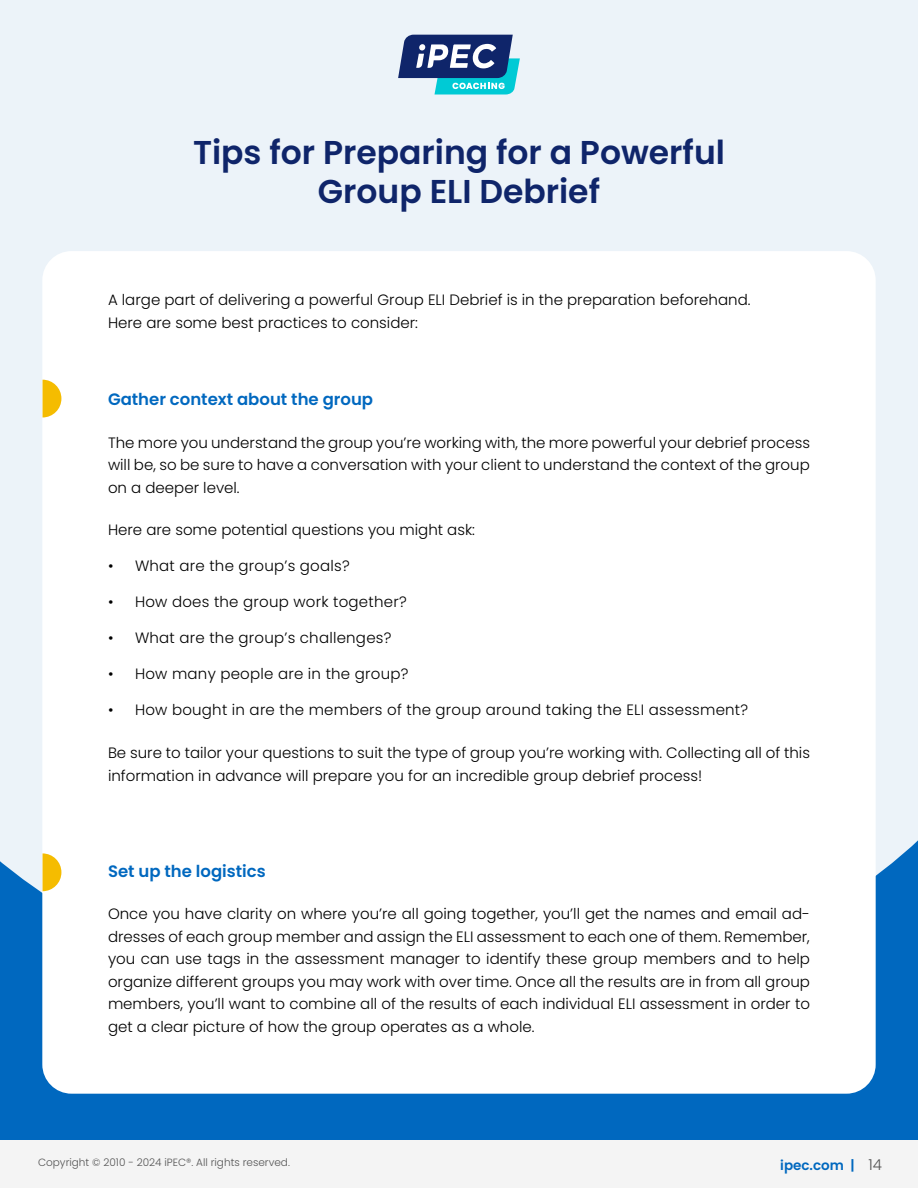
<style>
.page{position:relative;width:918px;height:1188px;background:#fff}
.page>*{position:absolute;margin:0;border:0;box-sizing:border-box;transform-origin:0 0}
.t1{font:600 33px/39.6px "Poppins";color:#0f256a;text-align:center}
.t2{font:600 16.5px "Poppins";color:#0068bf}
.t3{font:300 15px/22.5px "Poppins";color:#000}
.t4{font:600 13.5px "Poppins";color:#0068bf}
.t5{font:300 10.5px "Poppins";color:#545454}
.s1{font-weight:300;font-size:15px;color:#545454}
</style>
<div class="page">
<div style="left:0;top:1140px;width:918px;height:48px;background:#f4f4f4"></div>
<div style="left:0;top:0;width:918px;height:1140px;background:#0068bf"></div>
<div style="left:0;top:0;width:918px;height:893px;background:#ecf3f9"></div>
<svg style="left:398px;top:35px;width:122px;height:60px;background:#5384aa"></svg>
<div style="left:42px;top:251px;width:834px;height:843px;background:#fff;border-radius:29px"></div>
<svg style="left:43px;top:380px;width:18px;height:37px"></svg>
<svg style="left:43px;top:853px;width:18px;height:38px"></svg>
<h1 class="t1" style="left:193px;top:132px;width:533px">Tips for Preparing for a Powerful<br>Group ELI Debrief</h1>
<p class="t3" style="left:108px;top:289px;width:644px">A large part of delivering a powerful Group ELI Debrief is in the preparation beforehand.<br>Here are some best practices to consider:</p>
<p class="t2" style="left:108px;top:389px;width:267px">Gather context about the group</p>
<p class="t3" style="left:108px;top:431px;width:703px;text-align:justify">The more you understand the group you’re working with, the more powerful your debrief process will be, so be sure to have a conversation with your client to understand the context of the group on a deeper level.</p>
<p class="t3" style="left:108px;top:519px;width:369px">Here are some potential questions you might ask:</p>
<p class="t3" style="left:108px;top:555px;width:243px">• What are the group’s goals?</p>
<p class="t3" style="left:108px;top:591px;width:300px">• How does the group work together?</p>
<p class="t3" style="left:108px;top:627px;width:285px">• What are the group’s challenges?</p>
<p class="t3" style="left:108px;top:663px;width:302px">• How many people are in the group?</p>
<p class="t3" style="left:108px;top:699px;width:642px">• How bought in are the members of the group around taking the ELI assessment?</p>
<p class="t3" style="left:108px;top:742px;width:704px">Be sure to tailor your questions to suit the type of group you’re working with. Collecting all of this information in advance will prepare you for an incredible group debrief process!</p>
<p class="t2" style="left:108px;top:861px;width:159px">Set up the logistics</p>
<p class="t3" style="left:108px;top:903px;width:704px;text-align:justify">Once you have clarity on where you’re all going together, you’ll get the names and email ad&shy;dresses of each group member and assign the ELI assessment to each one of them. Remember, you can use tags in the assessment manager to identify these group members and to help organize different groups you may work with over time. Once all the results are in from all group members, you’ll want to combine all of the results of each individual ELI assessment in order to get a clear picture of how the group operates as a whole.</p>
<p class="t5" style="left:38px;top:1157px;width:253px">Copyright © 2010 - 2024 iPEC®. All rights reserved.</p>
<p class="t4" style="left:780px;top:1157px;width:103px">ipec.com | <span class="s1">14</span></p>
</div>
